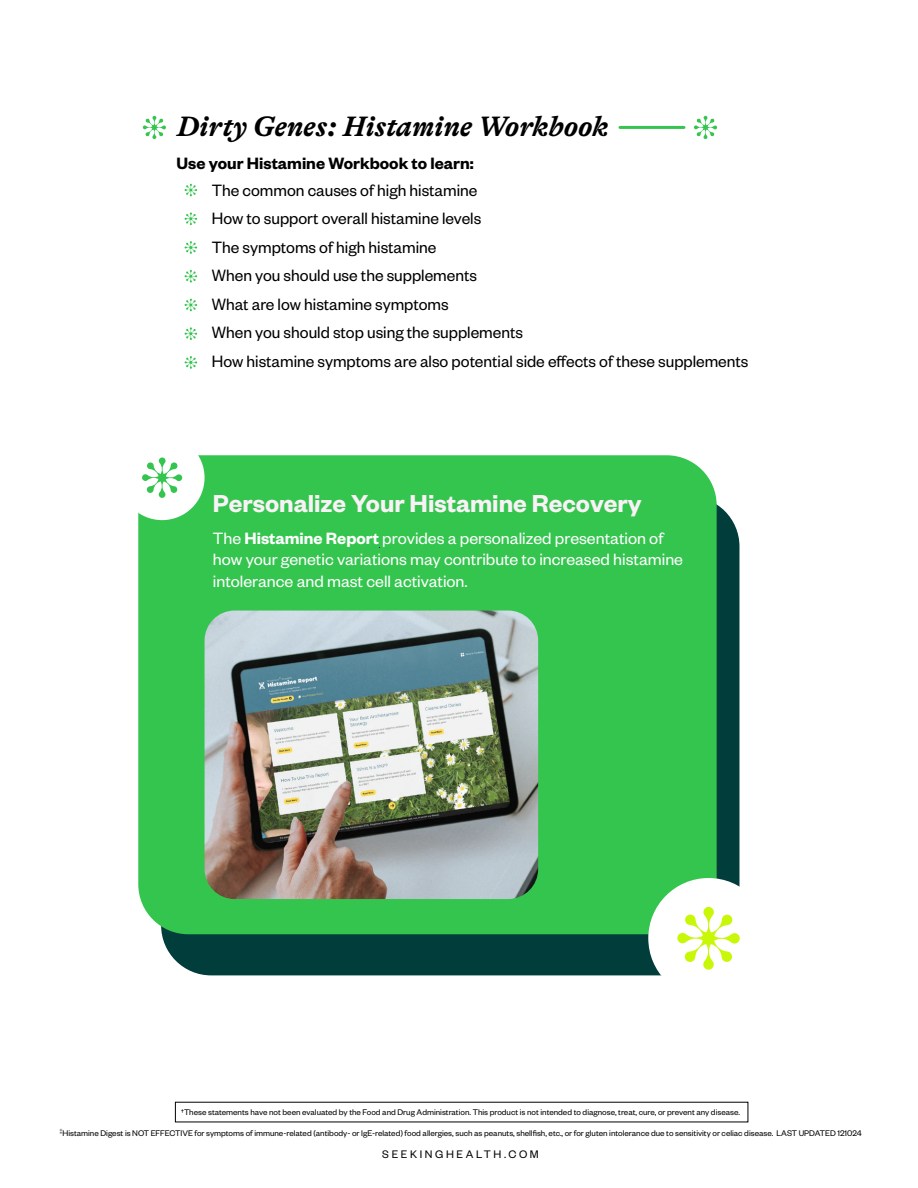
<style>
.page{position:relative;width:918px;height:1188px;background:#fff}
.page>*{position:absolute;margin:0;border:0;box-sizing:border-box;transform-origin:0 0}
.t1{font:italic 700 28.5px "GT Alpina";letter-spacing:.01em;color:#000}
.t2{font:27px "Founders Grotesk Sm Bd";color:#f9f1f6}
.t3{font:18px/28.5px "Founders Grotesk";color:#000}
.t4{font:18px/21.5px "Founders Grotesk";color:#fff}
.t5{font:18px "Founders Grotesk Sm Bd";color:#000}
.t6{font:12px "Founders Grotesk";letter-spacing:.22em;color:#000}
.t7{font:9px "Founders Grotesk";color:#000}
.s1{font-family:"Founders Grotesk Sm Bd";color:#fefefe}
</style>
<div class="page">
<svg style="left:143px;top:116px;width:23px;height:23px"></svg>
<svg style="left:185px;top:184px;width:12px;height:12px"></svg>
<svg style="left:185px;top:212px;width:12px;height:13px"></svg>
<svg style="left:185px;top:241px;width:12px;height:13px"></svg>
<svg style="left:185px;top:270px;width:12px;height:13px"></svg>
<svg style="left:185px;top:299px;width:12px;height:12px"></svg>
<svg style="left:185px;top:327px;width:12px;height:13px"></svg>
<svg style="left:185px;top:356px;width:12px;height:13px"></svg>
<svg style="left:694px;top:116px;width:23px;height:23px"></svg>
<hr style="left:620px;top:126px;width:64px;height:3px;background:#34c54e">
<div style="left:161px;top:496px;width:578px;height:479px;background:#013d3a;border-radius:50px"></div>
<div style="left:138px;top:455px;width:579px;height:479px;background:#34c54e;border-radius:50px"></div>
<img style="left:205px;top:611px;width:333px;height:288px">
<div style="left:648px;top:878px;width:121px;height:121px;background:#fff;border-radius:50%"></div>
<svg style="left:677px;top:907px;width:63px;height:63px"></svg>
<div style="left:120px;top:435px;width:85px;height:85px;background:#fff;border-radius:50%"></div>
<svg style="left:142px;top:457px;width:40px;height:41px"></svg>
<h1 class="t1" style="left:177px;top:110px;width:433px">Dirty Genes: Histamine Workbook</h1>
<h3 class="t5" style="left:177px;top:152px;width:299px">Use your Histamine Workbook to learn:</h3>
<p class="t3" style="left:212px;top:175px;width:538px">The common causes of high histamine<br>How to support overall histamine levels<br>The symptoms of high histamine<br>When you should use the supplements<br>What are low histamine symptoms<br>When you should stop using the supplements<br>How histamine symptoms are also potential side effects of these supplements</p>
<h2 class="t2" style="left:213px;top:487px;width:430px">Personalize Your Histamine Recovery</h2>
<h3 class="t4" style="left:213px;top:527px;width:472px">The <span class="s1">Histamine Report</span> provides a personalized presentation of how your genetic variations may contribute to increased histamine intolerance and mast cell activation.</h3>
<p class="t7" style="left:181px;top:1107px;width:560px">†These statements have not been evaluated by the Food and Drug Administration. This product is not intended to diagnose, treat, cure, or prevent any disease.</p>
<p class="t7" style="left:59px;top:1128px;width:804px"><sup>‡</sup>Histamine Digest is NOT EFFECTIVE for symptoms of immune-related (antibody- or IgE-related) food allergies, such as peanuts, shellfish, etc., or for gluten intolerance due to sensitivity or celiac disease. LAST UPDATED 121024</p>
<h3 class="t6" style="left:382px;top:1147px;width:158px">SEEKINGHEALTH.COM</h3>
</div>
